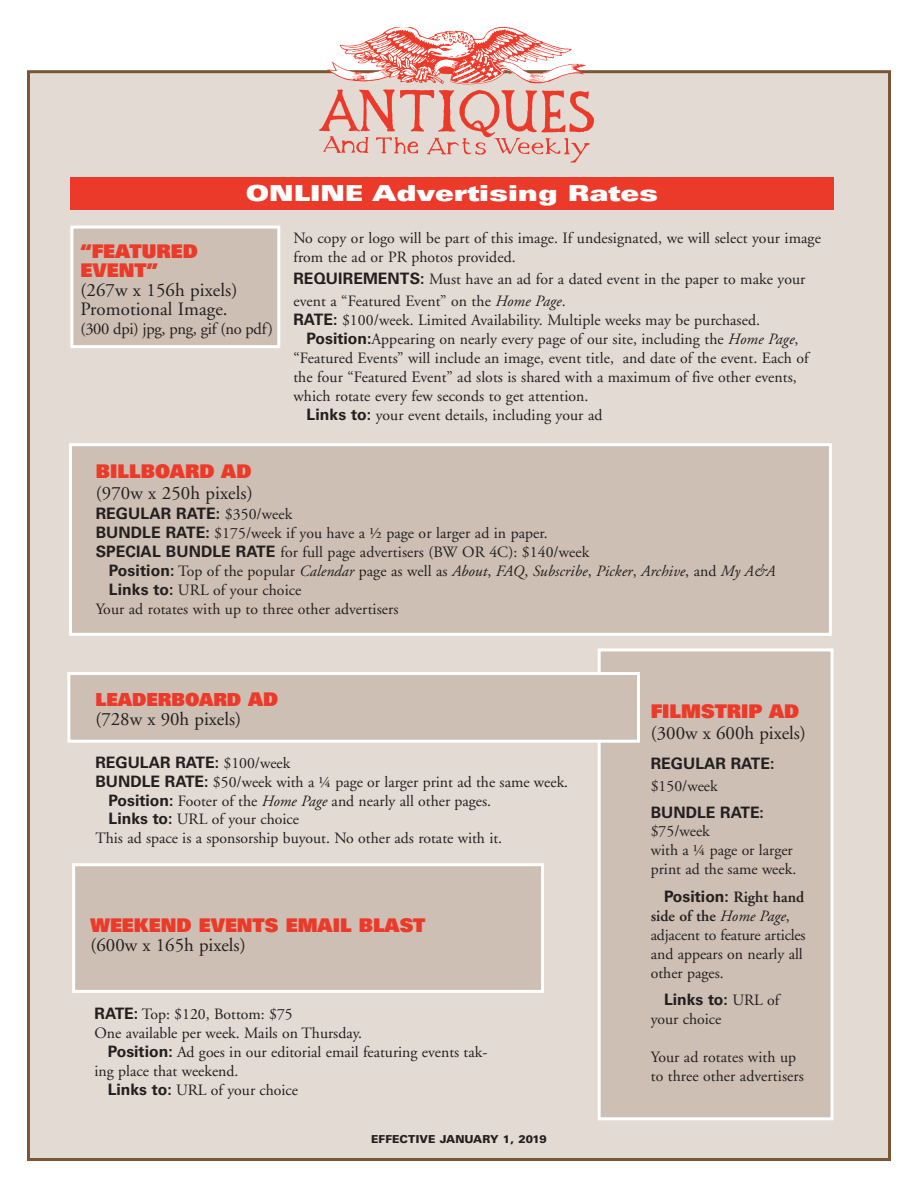
<style>
.page{position:relative;width:918px;height:1188px;background:#fff}
.page>*{position:absolute;margin:0;border:0;box-sizing:border-box;transform-origin:0 0}
.t1{font:900 expanded 22.05px "Univers";color:#fff}
.t2{font:18.9px "Adobe Garamond";color:#231f20}
.t3{font:900 18.9px/18.9px "Univers";color:#eb3a2a}
.t4{font:900 18px "Univers";color:#eb3a2a}
.t5{font:16.5px "Adobe Garamond";letter-spacing:-.02em;color:#231f20}
.t6{font:15.75px/18.9px "Adobe Garamond";letter-spacing:.005em;color:#231f20}
.t7{font:italic 15.75px "Adobe Garamond";letter-spacing:.005em;color:#231f20}
.t8{font:700 15.75px/22px "Univers";color:#231f20}
.t9{font:900 10.95px "Univers";letter-spacing:.01em;color:#231f20}
.s1{font-family:"Univers";font-weight:700}
.s2{font-style:italic}
.s3{font-family:"Adobe Garamond";font-weight:400}
.s4{font-family:"Univers";font-weight:700;font-style:normal}
.s5{font-style:normal}
.s6{font-size:18.9px}
.s7{font-weight:600}
</style>
<div class="page">
<div style="left:27px;top:70px;width:864px;height:1091px;background:#e2dad3;border:3px solid #7a5636"></div>
<img style="left:301px;top:27px;width:304px;height:136px">
<div style="left:70px;top:177px;width:764px;height:32px;background:#eb3a2a"></div>
<div style="left:70px;top:226px;width:210px;height:122px;background:#cdbfb3;border:3px solid #fff"></div>
<div style="left:69px;top:443px;width:763px;height:193px;background:#cdbfb3;border:3px solid #fff"></div>
<div style="left:598px;top:648px;width:236px;height:472px;background:#cdbfb3;border:3px solid #fff"></div>
<div style="left:72px;top:863px;width:472px;height:130px;background:#cdbfb3;border:3px solid #fff"></div>
<div style="left:67px;top:672px;width:573px;height:71px;background:#cdbfb3;border:3px solid #fff"></div>
<p class="t1" style="left:246px;top:180px;width:414px">ONLINE Advertising Rates</p>
<p class="t3" style="left:80px;top:241px;width:119px">“FEATURED<br>EVENT”</p>
<p class="t2" style="left:80px;top:280px;width:159px">(267w x 156h pixels)</p>
<p class="t2" style="left:80px;top:299px;width:149px">Promotional Image.</p>
<p class="t5" style="left:80px;top:320px;width:194px">(300 dpi) jpg, png, gif (no pdf)</p>
<p class="t6" style="left:293px;top:229px;width:529px">No copy or logo will be part of this image. If undesignated, we will select your image from the ad or PR photos provided.</p>
<p class="t6" style="left:293px;top:269px;width:514px;line-height:22px"><span class="s1">REQUIREMENTS:</span> Must have an ad for a dated event in the paper to make your event a “Featured Event” on the <span class="s2">Home Page</span>.</p>
<p class="t6" style="left:293px;top:311px;width:468px"><span class="s1">RATE:</span> $100/week. Limited Availability. Multiple weeks may be purchased.</p>
<p class="t6" style="left:293px;top:330px;width:517px;text-indent:13px"><span class="s1">Position:</span>Appearing on nearly every page of our site, including the <span class="s2">Home Page</span>, “Featured Events” will include an image, event title, and date of the event. Each of the four “Featured Event” ad slots is shared with a maximum of five other events, which rotate every few seconds to get attention.</p>
<p class="t6" style="left:307px;top:405px;width:297px"><span class="s1">Links to:</span> your event details, including your ad</p>
<p class="t3" style="left:96px;top:462px;width:157px">BILLBOARD AD</p>
<p class="t2" style="left:96px;top:483px;width:159px">(970w x 250h pixels)</p>
<p class="t8" style="left:96px;top:503px;width:198px">REGULAR RATE: <span class="s3">$350/week</span></p>
<p class="t6" style="left:96px;top:524px;width:454px"><span class="s1">BUNDLE RATE:</span> $175/week if you have a ½ page or larger ad in paper.</p>
<p class="t6" style="left:96px;top:543px;width:495px"><span class="s1">SPECIAL BUNDLE RATE</span> for full page advertisers (BW OR 4C): $140/week</p>
<p class="t7" style="left:109px;top:562px;width:668px"><span class="s4">Position:</span> <span class="s5">Top of the popular</span> Calendar <span class="s5">page as well as</span> About<span class="s5">,</span> FAQ<span class="s5">,</span> Subscribe<span class="s5">,</span> Picker<span class="s5">,</span> Archive<span class="s5">, and</span> My A&amp;A</p>
<p class="t6" style="left:109px;top:581px;width:194px"><span class="s1">Links to:</span> URL of your choice</p>
<p class="t6" style="left:96px;top:600px;width:304px">Your ad rotates with up to three other advertisers</p>
<p class="t4" style="left:95px;top:688px;width:184px">LEADERBOARD <span class="s6">AD</span></p>
<p class="t2" style="left:95px;top:709px;width:147px">(728w x 90h pixels)</p>
<p class="t8" style="left:95px;top:751px;width:197px">REGULAR RATE: <span class="s3">$100/week</span></p>
<p class="t6" style="left:95px;top:773px;width:474px"><span class="s1">BUNDLE RATE:</span> $50/week with a ¼ page or larger print ad the same week.</p>
<p class="t6" style="left:109px;top:791px;width:384px"><span class="s1">Position:</span> Footer of the <span class="s2">Home Page</span> and nearly all other pages.</p>
<p class="t6" style="left:109px;top:810px;width:192px"><span class="s1">Links to:</span> URL of your choice</p>
<p class="t6" style="left:95px;top:829px;width:408px">This ad space is a sponsorship buyout. No other ads rotate with it.</p>
<p class="t3" style="left:90px;top:916px;width:337px">WEEKEND EVENTS EMAIL BLAST</p>
<p class="t2" style="left:90px;top:935px;width:157px">(600w x 165h pixels)</p>
<p class="t6" style="left:95px;top:1005px;width:200px"><span class="s1">RATE:</span> Top: $120, Bottom: $75</p>
<p class="t6" style="left:95px;top:1024px;width:269px">One available per week. Mails on Thursday.</p>
<p class="t6" style="left:95px;top:1043px;width:394px;text-indent:13px"><span class="s1">Position:</span> Ad goes in our editorial email featuring events tak&shy;ing place that weekend.</p>
<p class="t6" style="left:108px;top:1081px;width:192px"><span class="s1">Links to:</span> URL of your choice</p>
<p class="t9" style="left:371px;top:1132px;width:177px">EFFECTIVE JANUARY 1, 2019</p>
<p class="t3" style="left:651px;top:701px;width:150px">FILMSTRIP AD</p>
<p class="t2" style="left:651px;top:722px;width:157px">(300w x 600h pixels)</p>
<p class="t8" style="left:651px;top:752px;width:125px">REGULAR RATE: <span class="s3">$150/week</span></p>
<p class="t8" style="left:651px;top:801px;width:115px">BUNDLE RATE:</p>
<p class="t6" style="left:651px;top:822px;width:61px">$75/week</p>
<p class="t6" style="left:651px;top:841px;width:147px">with a ¼ page or larger print ad the same week.</p>
<p class="t6" style="left:651px;top:888px;width:156px;text-indent:13px"><span class="s1">Position:</span> <span class="s7">Right hand side of the</span> <span class="s2">Home Page</span>, adjacent to feature articles and appears on nearly all other pages.</p>
<p class="t6" style="left:651px;top:991px;width:130px;text-indent:13px"><span class="s1">Links to:</span> URL of your choice</p>
<p class="t6" style="left:651px;top:1048px;width:155px">Your ad rotates with up to three other advertisers</p>
</div>
